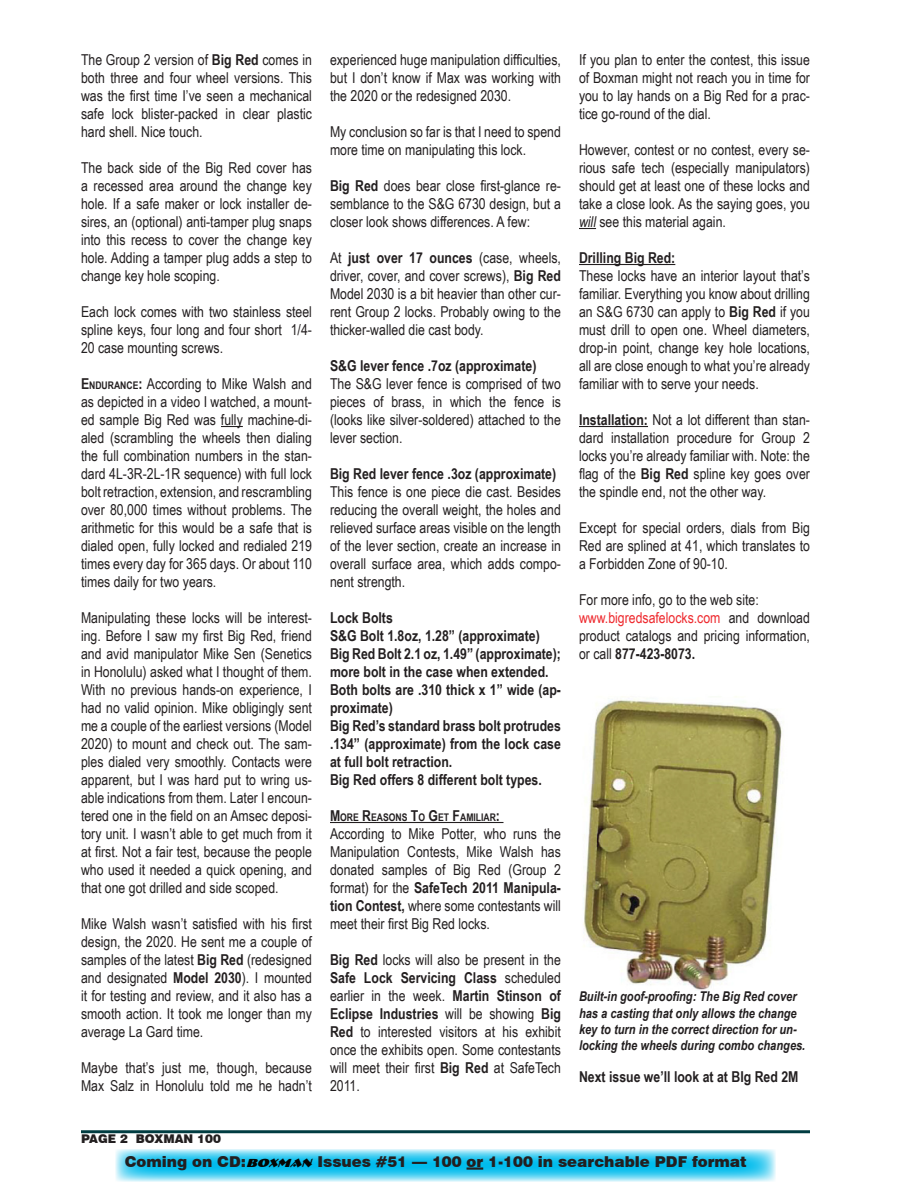
<style>
.page{position:relative;width:918px;height:1188px;background:#fff}
.page>*{position:absolute;margin:0;border:0;box-sizing:border-box;transform-origin:0 0}
.t1{font:15px/18px "Arial Narrow";color:#231f20;text-align:justify}
.t2{font:700 15px/18px "Arial Narrow";color:#231f20}
.t3{font:900 15px "Swiss 721 BT";color:#231f20}
.t4{font:italic 700 13.5px/16.2px "Arial Narrow";color:#231f20}
.t5{font:900 12px "Swiss 721 BT";color:#231f20}
.t6{font:700 10.5px "Arial Narrow";color:#231f20}
.s1{font-weight:700}
.s2{font-weight:700;font-size:10.5px}
.s3{font-size:15px}
.s4{font-style:italic}
.s5{color:#ee292e}
.s6{font-family:"Bremen BT";font-style:italic;font-size:12px;color:#050604}
</style>
<div class="page">
<hr style="left:81px;top:1130px;width:729px;height:3px;background:#003c41">
<svg style="left:115px;top:1149px;width:661px;height:32px;background:#4ed0f2"></svg>
<hr style="left:467px;top:1167px;width:16px;height:3px;background:#231f20">
<svg style="left:221px;top:426px;width:22px;height:1px"></svg>
<hr style="left:330px;top:822px;width:173px;height:1px;background:#231f20">
<svg style="left:579px;top:228px;width:17px;height:1px"></svg>
<hr style="left:579px;top:264px;width:96px;height:1px;background:#231f20">
<hr style="left:579px;top:426px;width:69px;height:1px;background:#231f20">
<img style="left:583px;top:696px;width:199px;height:295px">
<p class="t1" style="left:81px;top:50px;width:233px">The Group 2 version of <span class="s1">Big Red</span> comes in both three and four wheel versions. This was the first time I’ve seen a mechanical safe lock blister-packed in clear plastic hard shell. Nice touch.</p>
<p class="t1" style="left:81px;top:158px;width:233px">The back side of the Big Red cover has a recessed area around the change key hole. If a safe maker or lock installer de&shy;sires, an (optional) anti-tamper plug snaps into this recess to cover the change key hole. Adding a tamper plug adds a step to change key hole scoping.</p>
<p class="t1" style="left:81px;top:302px;width:232px">Each lock comes with two stainless steel spline keys, four long and four short 1/4- 20 case mounting screws.</p>
<p class="t1" style="left:81px;top:374px;width:233px"><span class="s1">E</span><span class="s2">ndurance</span><span class="s1">:</span> According to Mike Walsh and as depicted in a video I watched, a mount&shy;ed sample Big Red was fully machine-di&shy;aled (scrambling the wheels then dialing the full combination numbers in the stan&shy;dard 4L-3R-2L-1R sequence) with full lock bolt retraction, extension, and rescrambling over 80,000 times without problems. The arithmetic for this would be a safe that is dialed open, fully locked and redialed 219 times every day for 365 days. Or about 110 times daily for two years.</p>
<p class="t1" style="left:81px;top:608px;width:233px">Manipulating these locks will be interest&shy;ing. Before I saw my first Big Red, friend and avid manipulator Mike Sen (Senetics in Honolulu) asked what I thought of them.<br>With no previous hands-on experience, I had no valid opinion. Mike obligingly sent me a couple of the earliest versions (Model 2020) to mount and check out. The sam&shy;ples dialed very smoothly. Contacts were apparent, but I was hard put to wring us&shy;able indications from them. Later I encoun&shy;tered one in the field on an Amsec deposi&shy;tory unit. I wasn’t able to get much from it at first. Not a fair test, because the people who used it needed a quick opening, and that one got drilled and side scoped.</p>
<p class="t1" style="left:81px;top:914px;width:233px">Mike Walsh wasn’t satisfied with his first design, the 2020. He sent me a couple of samples of the latest <span class="s1">Big Red</span> (redesigned and designated <span class="s1">Model 2030</span>). I mounted it for testing and review, and it also has a smooth action. It took me longer than my average La Gard time.</p>
<p class="t1" style="left:81px;top:1058px;width:232px">Maybe that’s just me, though, because<br>Max Salz in Honolulu told me he hadn’t</p>
<p class="t1" style="left:330px;top:50px;width:232px">experienced huge manipulation difficulties, but I don’t know if Max was working with the 2020 or the redesigned 2030.</p>
<p class="t1" style="left:330px;top:122px;width:232px">My conclusion so far is that I need to spend more time on manipulating this lock.</p>
<p class="t1" style="left:330px;top:176px;width:233px"><span class="s1">Big Red</span> does bear close first-glance re&shy;semblance to the S&amp;G 6730 design, but a closer look shows differences. A few:</p>
<p class="t1" style="left:330px;top:248px;width:233px">At <span class="s1">just over 17 ounces</span> (case, wheels, driver, cover, and cover screws), <span class="s1">Big Red </span>Model 2030 is a bit heavier than other cur&shy;rent Group 2 locks. Probably owing to the thicker-walled die cast body.</p>
<p class="t2" style="left:330px;top:356px;width:208px">S&amp;G lever fence .7oz (approximate)</p>
<p class="t1" style="left:330px;top:374px;width:232px">The S&amp;G lever fence is comprised of two pieces of brass, in which the fence is (looks like silver-soldered) attached to the lever section.</p>
<p class="t2" style="left:330px;top:464px;width:228px">Big Red lever fence .3oz (approximate)</p>
<p class="t1" style="left:330px;top:482px;width:233px">This fence is one piece die cast. Besides reducing the overall weight, the holes and relieved surface areas visible on the length of the lever section, create an increase in overall surface area, which adds compo&shy;nent strength.</p>
<p class="t2" style="left:330px;top:608px;width:64px">Lock Bolts</p>
<p class="t2" style="left:330px;top:626px;width:211px">S&amp;G Bolt 1.8oz, 1.28” (approximate)</p>
<p class="t2" style="left:330px;top:644px;width:233px">Big Red Bolt 2.1 oz, 1.49” (approximate); more bolt in the case when extended.</p>
<p class="t2" style="left:330px;top:680px;width:233px">Both bolts are .310 thick x 1” wide (ap&shy;proximate)</p>
<p class="t2" style="left:330px;top:716px;width:233px;text-align:justify">Big Red’s standard brass bolt protrudes .134” (approximate) from the lock case at full bolt retraction.</p>
<p class="t2" style="left:330px;top:770px;width:213px">Big Red offers 8 different bolt types.</p>
<p class="t6" style="left:330px;top:809px;width:172px"><span class="s3">M</span>ore <span class="s3">R</span>easons <span class="s3">T</span>o <span class="s3">G</span>et <span class="s3">F</span>amiliar<span class="s3">:</span></p>
<p class="t1" style="left:330px;top:824px;width:233px">According to Mike Potter, who runs the Manipulation Contests, Mike Walsh has donated samples of Big Red (Group 2 format) for the <span class="s1">SafeTech 2011 Manipula&shy;tion Contest,</span> where some contestants will meet their first Big Red locks.</p>
<p class="t1" style="left:330px;top:950px;width:233px"><span class="s1">Big Red</span> locks will also be present in the <span class="s1">Safe Lock Servicing Class</span> scheduled earlier in the week. <span class="s1">Martin Stinson of Eclipse Industries</span> will be showing <span class="s1">Big Red</span> to interested visitors at his exhibit once the exhibits open. Some contestants will meet their first <span class="s1">Big Red</span> at SafeTech 2011.</p>
<p class="t1" style="left:579px;top:50px;width:233px">If you plan to enter the contest, this issue of Boxman might not reach you in time for you to lay hands on a Big Red for a prac&shy;tice go-round of the dial.</p>
<p class="t1" style="left:579px;top:140px;width:233px">However, contest or no contest, every se&shy;rious safe tech (especially manipulators) should get at least one of these locks and take a close look. As the saying goes, you <span class="s4">will</span> see this material again.</p>
<p class="t2" style="left:579px;top:248px;width:98px">Drilling Big Red:</p>
<p class="t1" style="left:579px;top:266px;width:233px">These locks have an interior layout that’s familiar. Everything you know about drilling an S&amp;G 6730 can apply to <span class="s1">Big Red</span> if you must drill to open one. Wheel diameters, drop-in point, change key hole locations, all are close enough to what you’re already familiar with to serve your needs.</p>
<p class="t1" style="left:579px;top:410px;width:233px"><span class="s1">Installation:</span> Not a lot different than stan&shy;dard installation procedure for Group 2 locks you’re already familiar with. Note: the flag of the <span class="s1">Big Red</span> spline key goes over the spindle end, not the other way.</p>
<p class="t1" style="left:579px;top:518px;width:232px">Except for special orders, dials from Big Red are splined at 41, which translates to a Forbidden Zone of 90-10.</p>
<p class="t1" style="left:579px;top:590px;width:181px">For more info, go to the web site:</p>
<p class="t1" style="left:579px;top:608px;width:233px"><span class="s5">www.bigredsafelocks.com</span> and download product catalogs and pricing information, or call <span class="s1">877-423-8073.</span></p>
<p class="t4" style="left:579px;top:988px;width:228px">Built-in goof-proofing: The Big Red cover has a casting that only allows the change key to turn in the correct direction for un&shy;locking the wheels during combo changes.</p>
<p class="t2" style="left:579px;top:1066px;width:221px">Next issue we’ll look at at BIg Red 2M</p>
<p class="t5" style="left:81px;top:1132px;width:141px">PAGE 2 BOXMAN 100</p>
<p class="t3" style="left:125px;top:1152px;width:623px">Coming on CD:<span class="s6">BOXMAN</span>Issues #51 — 100 or 1-100 in searchable PDF format</p>
</div>
